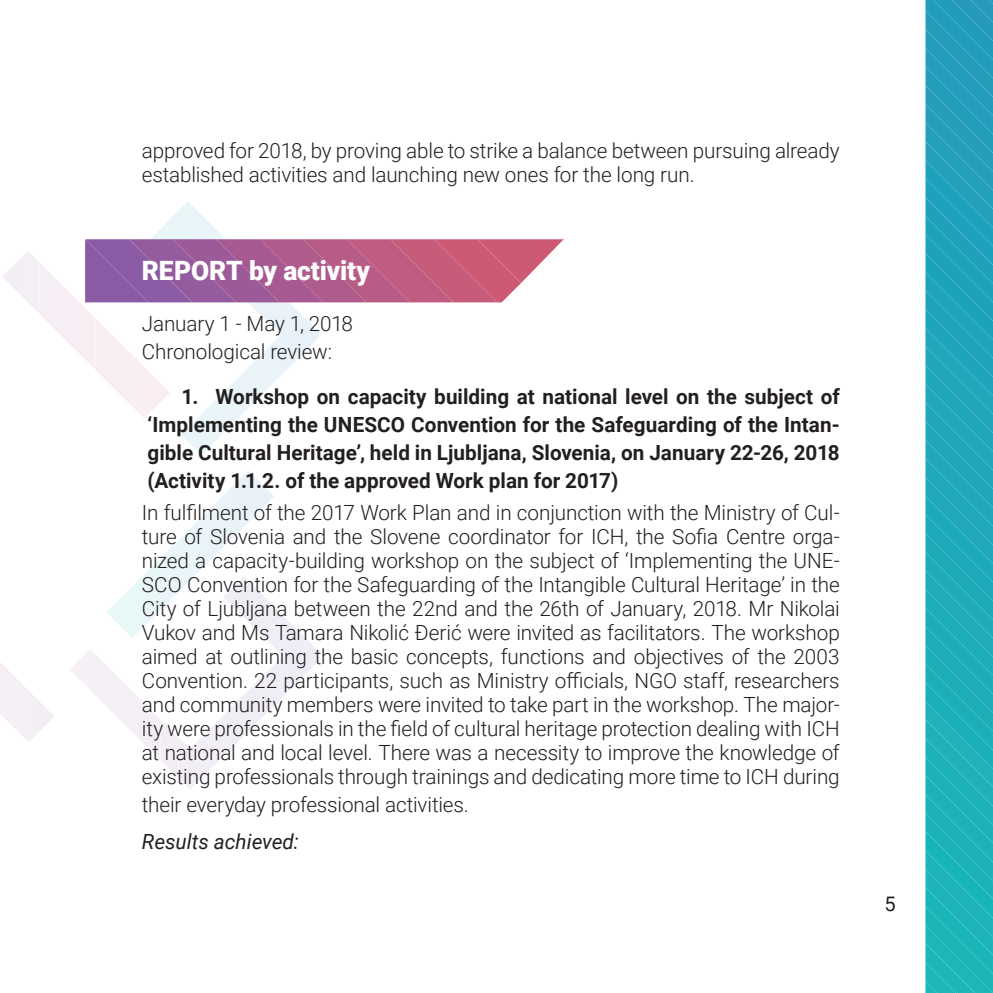
<style>
.page{position:relative;width:993px;height:993px;background:#fff}
.page>*{position:absolute;margin:0;border:0;box-sizing:border-box;transform-origin:0 0}
.t1{font:900 26.6px "Roboto";letter-spacing:-.01em;color:#fff}
.t2{font:300 20.8px/24px "Roboto";letter-spacing:-.005em;color:#231f20}
.t3{font:700 20.8px/28px "Roboto";color:#231f20;text-align:justify}
.t4{font:italic 20.8px "Roboto";color:#231f20}
.t5{font:20px "Roboto";color:#231f20}
</style>
<div class="page">
<svg style="left:925px;top:0;width:67px;height:992px;background:#22aaba"></svg>
<svg style="left:70px;top:471px;width:249px;height:318px"></svg>
<svg style="left:0;top:663px;width:54px;height:79px"></svg>
<hr style="left:54px;top:574px;width:1px;height:168px;background:#8c5ba6">
<svg style="left:3px;top:202px;width:561px;height:253px"></svg>
<p class="t2" style="left:142px;top:138px;width:699px">approved for 2018, by proving able to strike a balance between pursuing already established activities and launching new ones for the long run.</p>
<p class="t1" style="left:142px;top:251px;width:230px">REPORT by activity</p>
<p class="t2" style="left:142px;top:310px;width:213px">January 1 - May 1, 2018</p>
<p class="t2" style="left:142px;top:338px;width:192px">Chronological review:</p>
<p class="t3" style="left:147px;top:381px;width:693px;text-indent:34px">1. Workshop on capacity building at national level on the subject of ‘Implementing the UNESCO Convention for the Safeguarding of the Intan&shy;gible Cultural Heritage’, held in Ljubljana, Slovenia, on January 22-26, 2018 (Activity 1.1.2. of the approved Work plan for 2017)</p>
<p class="t2" style="left:142px;top:500px;width:699px;text-align:justify">In fulfilment of the 2017 Work Plan and in conjunction with the Ministry of Cul&shy;ture of Slovenia and the Slovene coordinator for ICH, the Sofia Centre orga&shy;nized a capacity-building workshop on the subject of ‘Implementing the UNE-SCO Convention for the Safeguarding of the Intangible Cultural Heritage’ in the City of Ljubljana between the 22nd and the 26th of January, 2018. Mr Nikolai Vukov and Ms Tamara Nikolić Đerić were invited as facilitators. The workshop aimed at outlining the basic concepts, functions and objectives of the 2003<br>Convention. 22 participants, such as Ministry officials, NGO staff, researchers and community members were invited to take part in the workshop. The major&shy;ity were professionals in the field of cultural heritage protection dealing with ICH at national and local level. There was a necessity to improve the knowledge of existing professionals through trainings and dedicating more time to ICH during</p>
<p class="t2" style="left:142px;top:792px;width:328px">their everyday professional activities.</p>
<p class="t4" style="left:142px;top:826px;width:158px">Results achieved:</p>
<p class="t5" style="left:884px;top:889px;width:13px">5</p>
</div>
